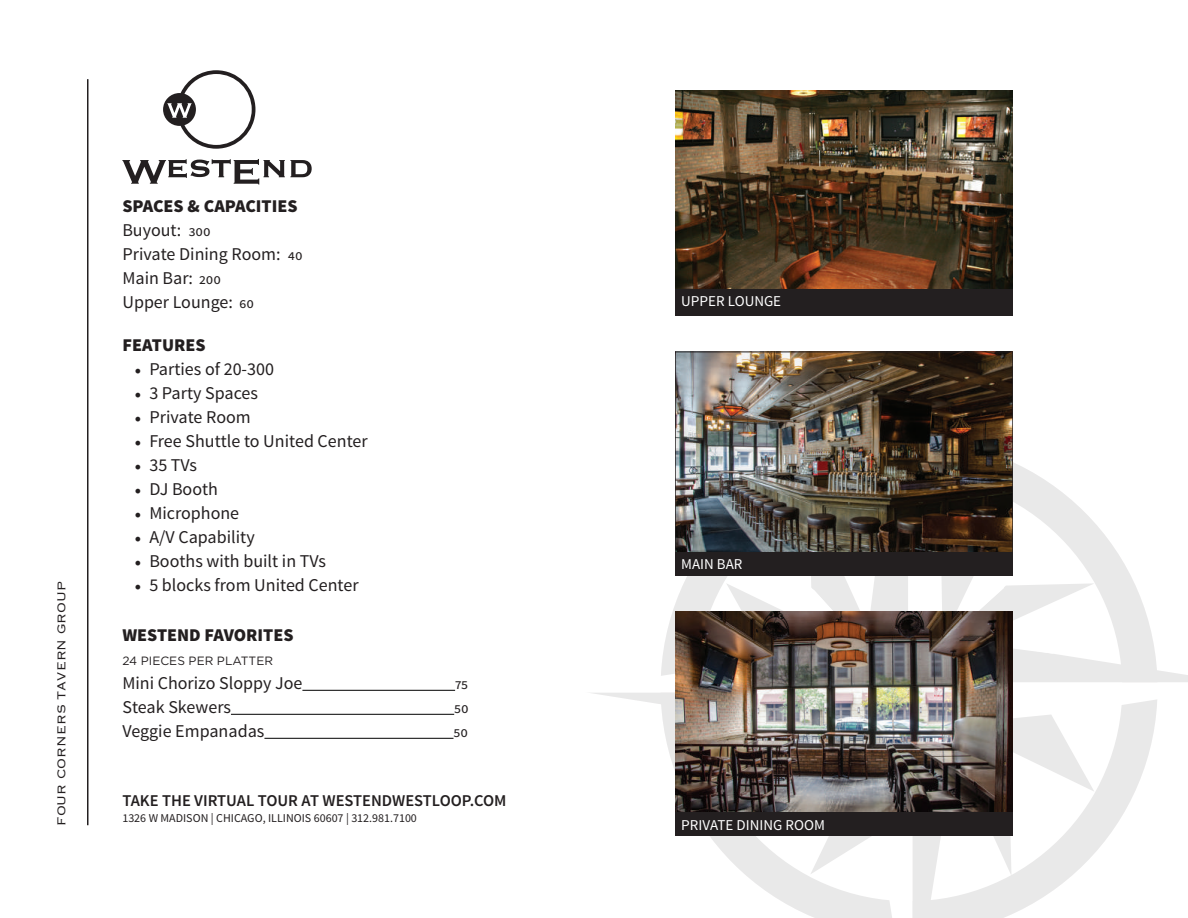
<style>
.page{position:relative;width:1188px;height:918px;background:#fff}
.page>*{position:absolute;margin:0;border:0;box-sizing:border-box;transform-origin:0 0}
.t1{font:18px/24px "Source Sans Pro";color:#231f20}
.t2{font:900 18px "Source Sans Pro";color:#231f20}
.t3{font:600 16.5px "Source Sans Pro";color:#231f20}
.t4{font:15px "Source Sans Pro";color:#fff}
.t5{font:300 15px "Copperplate";color:#231f20}
.t6{font:15px "Source Sans Pro";color:#231f20}
.t7{font:12px "Source Sans Pro";color:#231f20}
.t8{font:12px "Gotham";color:#231f20}
.s1{font-weight:900}
.s2{font-size:15px}
.s3{font-family:"Minion Pro"}
</style>
<div class="page">
<svg style="left:593px;top:462px;width:595px;height:456px"></svg>
<img style="left:677px;top:354px;width:334px;height:198px">
<img style="left:675px;top:612px;width:338px;height:201px">
<img style="left:675px;top:90px;width:338px;height:199px">
<div style="left:675px;top:289px;width:338px;height:26px;background:#231f20"></div>
<div style="left:675px;top:552px;width:338px;height:24px;background:#231f20"></div>
<div style="left:675px;top:813px;width:338px;height:23px;background:#231f20"></div>
<hr style="left:87px;top:79px;width:1px;height:746px;background:#231f20">
<svg style="left:122px;top:159px;width:190px;height:26px"></svg>
<svg style="left:163px;top:70px;width:92px;height:79px"></svg>
<hr style="left:302px;top:690px;width:153px;height:1px;background:#000">
<hr style="left:231px;top:714px;width:223px;height:1px;background:#000">
<hr style="left:264px;top:738px;width:190px;height:1px;background:#000">
<p class="t5" style="left:52px;top:826px;width:246px;rotate:-90deg">FOUR CORNERS TAVERN GROUP</p>
<p class="t1" style="left:122px;top:195px;width:182px"><span class="s1">SPACES &amp; CAPACITIES<br></span>Buyout: <span class="s2">300<br></span>Private Dining Room: <span class="s2">40<br></span>Main Bar: <span class="s2">200<br></span>Upper Lounge: <span class="s2">60</span></p>
<p class="t2" style="left:122px;top:334px;width:85px">FEATURES</p>
<p class="t1" style="left:134px;top:358px;width:141px"><span class="s3">•</span> Parties of 20-300</p>
<p class="t1" style="left:134px;top:382px;width:125px"><span class="s3">•</span> 3 Party Spaces</p>
<p class="t1" style="left:134px;top:406px;width:118px"><span class="s3">•</span> Private Room</p>
<p class="t1" style="left:134px;top:430px;width:235px"><span class="s3">•</span> Free Shuttle to United Center</p>
<p class="t1" style="left:134px;top:454px;width:64px"><span class="s3">•</span> 35 TVs</p>
<p class="t1" style="left:134px;top:478px;width:85px"><span class="s3">•</span> DJ Booth</p>
<p class="t1" style="left:134px;top:502px;width:106px"><span class="s3">•</span> Microphone</p>
<p class="t1" style="left:134px;top:526px;width:122px"><span class="s3">•</span> A/V Capability</p>
<p class="t1" style="left:134px;top:550px;width:193px"><span class="s3">•</span> Booths with built in TVs</p>
<p class="t1" style="left:134px;top:574px;width:226px"><span class="s3">•</span> 5 blocks from United Center</p>
<p class="t2" style="left:122px;top:623px;width:173px">WESTEND FAVORITES</p>
<p class="t8" style="left:122px;top:654px;width:152px">24 PIECES PER PLATTER</p>
<p class="t1" style="left:122px;top:671px;width:182px">Mini Chorizo Sloppy Joe</p>
<p class="t6" style="left:455px;top:674px;width:15px">75</p>
<p class="t1" style="left:122px;top:695px;width:110px">Steak Skewers</p>
<p class="t6" style="left:454px;top:698px;width:16px">50</p>
<p class="t1" style="left:122px;top:719px;width:144px">Veggie Empanadas</p>
<p class="t6" style="left:454px;top:722px;width:16px">50</p>
<p class="t3" style="left:122px;top:790px;width:386px">TAKE THE VIRTUAL TOUR AT WESTENDWESTLOOP.COM</p>
<p class="t7" style="left:122px;top:811px;width:296px">1326 W MADISON | CHICAGO, ILLINOIS 60607 | 312.981.7100</p>
<p class="t4" style="left:681px;top:292px;width:102px">UPPER LOUNGE</p>
<p class="t4" style="left:681px;top:555px;width:63px">MAIN BAR</p>
<p class="t4" style="left:681px;top:816px;width:145px">PRIVATE DINING ROOM</p>
</div>
